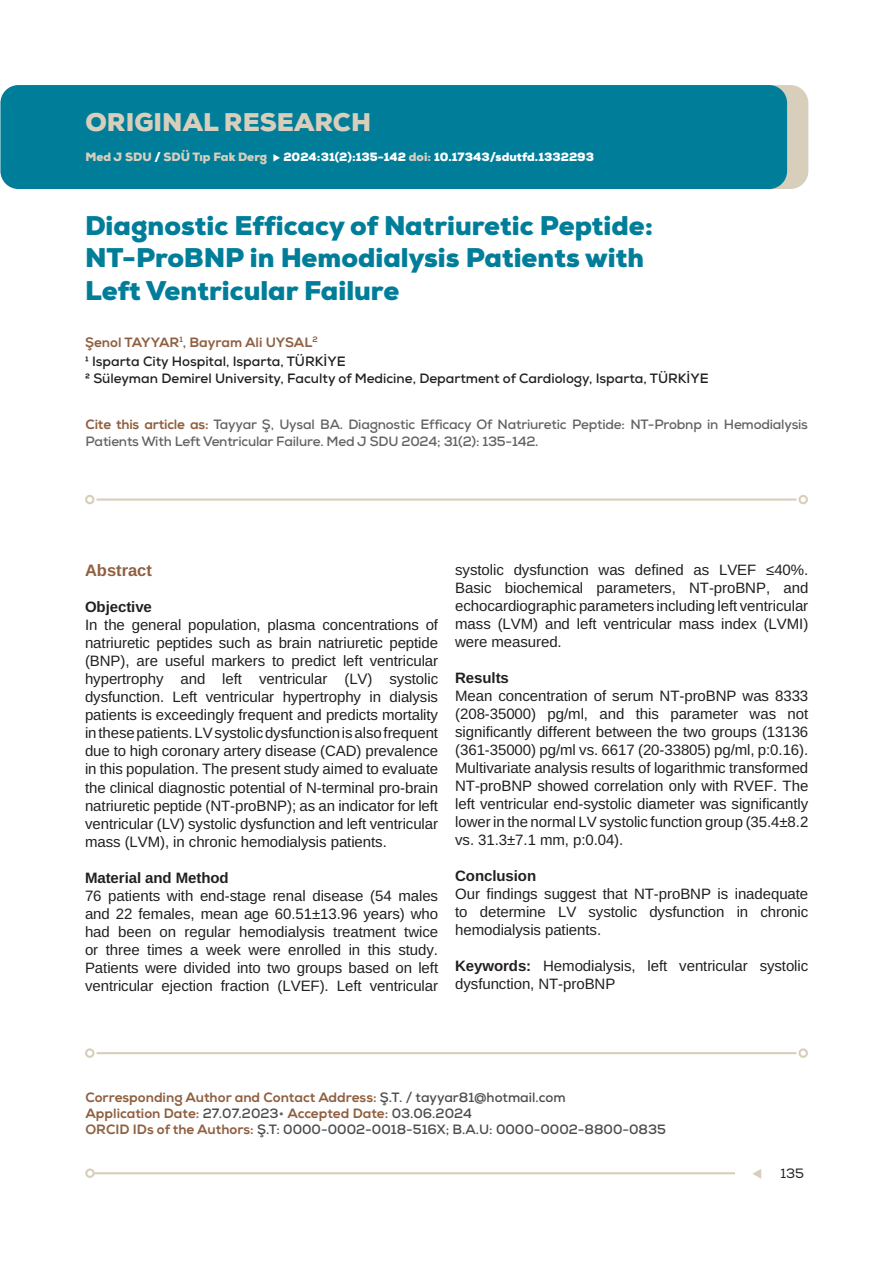
<style>
.page{position:relative;width:893px;height:1263px;background:#fff}
.page>*{position:absolute;margin:0;border:0;box-sizing:border-box;transform-origin:0 0}
.t1{font:900 27px/32.4px "Nexa";color:#007e99}
.t2{font:900 25.5px "Nexa";color:#d8cebc}
.t3{font:700 16.5px "Arimo";color:#8f5f3f}
.t4{font:15px/18px "Arimo";letter-spacing:-.005em;color:#231f20;text-align:justify}
.t5{font:700 15px "Arimo";letter-spacing:-.005em;color:#231f20}
.t6{font:700 13.5px/16.2px "Nexa";color:#4b4c4d}
.t7{font:700 13.5px/16.2px "Nexa";letter-spacing:-.015em;color:#636366}
.t8{font:700 13.5px/19.5px "Nexa";color:#231f20}
.t9{font:13.5px "Nexa";color:#231f20}
.t10{font:900 12px "Nexa";color:#fff}
.s1{color:#d8cebc}
.s2{font-weight:800;color:#8f5f3f}
.s3{font-weight:700}
.s4{color:#636366}
</style>
<div class="page">
<hr style="left:94px;top:1172px;width:641px;height:2px;background:#d8cebc">
<div style="left:85px;top:1168px;width:10px;height:10px;border:2px solid #d8cebc;border-radius:50%"></div>
<div style="left:16px;top:85px;width:792px;height:104px;background:#d8cebc;border-radius:18px"></div>
<div style="left:0;top:85px;width:787px;height:104px;background:#007e99;border-radius:18px"></div>
<hr style="left:97px;top:498px;width:699px;height:3px;background:#d8cebc">
<div style="left:85px;top:495px;width:10px;height:9px;border:2px solid #d8cebc;border-radius:50%"></div>
<div style="left:798px;top:495px;width:10px;height:9px;border:2px solid #d8cebc;border-radius:50%"></div>
<hr style="left:97px;top:1052px;width:699px;height:2px;background:#d8cebc">
<div style="left:85px;top:1048px;width:10px;height:10px;border:2px solid #d8cebc;border-radius:50%"></div>
<div style="left:798px;top:1048px;width:10px;height:10px;border:2px solid #d8cebc;border-radius:50%"></div>
<h2 class="t2" style="left:85px;top:106px;width:287px">ORIGINAL RESEARCH</h2>
<p class="t10" style="left:85px;top:149px;width:510px"><span class="s1">Med J SDU</span> / <span class="s1">SDÜ Tıp Fak Derg</span> ◆ 2024:31(2):135-142 <span class="s1">doi:</span> 10.17343/sdutfd.1332293</p>
<h1 class="t1" style="left:85px;top:209px;width:570px">Diagnostic Efficacy of Natriuretic Peptide:<br>NT-ProBNP in Hemodialysis Patients with<br>Left Ventricular Failure</h1>
<p class="t8" style="left:85px;top:333px;width:262px"><span class="s2">Şenol TAYYAR</span><sup>1</sup><span class="s2">, Bayram Ali UYSAL</span><sup>2<br></sup>1 Isparta City Hospital, Isparta, TÜRKİYE</p>
<p class="t8" style="left:85px;top:368px;width:625px">2 Süleyman Demirel University, Faculty of Medicine, Department of Cardiology, Isparta, TÜRKİYE</p>
<p class="t7" style="left:86px;top:417px;width:724px"><span class="s2">Cite this article as:</span> Tayyar Ş, Uysal BA. Diagnostic Efficacy Of Natriuretic Peptide: NT-Probnp in Hemodialysis<br>Patients With Left Ventricular Failure. Med J SDU 2024; 31(2): 135-142.</p>
<p class="t3" style="left:85px;top:559px;width:68px">Abstract</p>
<p class="t5" style="left:85px;top:597px;width:68px">Objective</p>
<p class="t4" style="left:85px;top:616px;width:355px">In the general population, plasma concentrations of natriuretic peptides such as brain natriuretic peptide (BNP), are useful markers to predict left ventricular hypertrophy and left ventricular (LV) systolic dysfunction. Left ventricular hypertrophy in dialysis patients is exceedingly frequent and predicts mortality in these patients. LV systolic dysfunction is also frequent due to high coronary artery disease (CAD) prevalence in this population. The present study aimed to evaluate the clinical diagnostic potential of N-terminal pro-brain natriuretic peptide (NT-proBNP); as an indicator for left ventricular (LV) systolic dysfunction and left ventricular mass (LVM), in chronic hemodialysis patients.</p>
<p class="t5" style="left:85px;top:867px;width:145px">Material and Method</p>
<p class="t4" style="left:85px;top:886px;width:355px">76 patients with end-stage renal disease (54 males and 22 females, mean age 60.51±13.96 years) who had been on regular hemodialysis treatment twice or three times a week were enrolled in this study.<br>Patients were divided into two groups based on left ventricular ejection fraction (LVEF). Left ventricular</p>
<p class="t4" style="left:455px;top:561px;width:355px">systolic dysfunction was defined as LVEF ≤40%.<br>Basic biochemical parameters, NT-proBNP, and echocardiographic parameters including left ventricular mass (LVM) and left ventricular mass index (LVMI) were measured.</p>
<p class="t5" style="left:455px;top:667px;width:55px">Results</p>
<p class="t4" style="left:455px;top:687px;width:355px">Mean concentration of serum NT-proBNP was 8333 (208-35000) pg/ml, and this parameter was not significantly different between the two groups (13136 (361-35000) pg/ml vs. 6617 (20-33805) pg/ml, p:0.16).<br>Multivariate analysis results of logarithmic transformed NT-proBNP showed correlation only with RVEF. The left ventricular end-systolic diameter was significantly lower in the normal LV systolic function group (35.4±8.2 vs. 31.3±7.1 mm, p:0.04).</p>
<p class="t5" style="left:455px;top:865px;width:82px">Conclusion</p>
<p class="t4" style="left:455px;top:885px;width:355px">Our findings suggest that NT-proBNP is inadequate to determine LV systolic dysfunction in chronic hemodialysis patients.</p>
<p class="t4" style="left:455px;top:957px;width:355px"><span class="s3">Keywords:</span> Hemodialysis, left ventricular systolic dysfunction, NT-proBNP</p>
<p class="t6" style="left:85px;top:1089px;width:582px"><span class="s2">Corresponding Author and Contact Address:</span> Ş.T. / tayyar81@hotmail.com<br><span class="s2">Application Date:</span> 27.07.2023<span class="s4">•</span> <span class="s2">Accepted Date:</span> 03.06.2024<br><span class="s2">ORCID IDs of the Authors:</span> Ş.T: 0000-0002-0018-516X; B.A.U: 0000-0002-8800-0835</p>
<p class="t9" style="left:752px;top:1165px;width:54px"><span class="s1">▼</span> 135</p>
</div>
